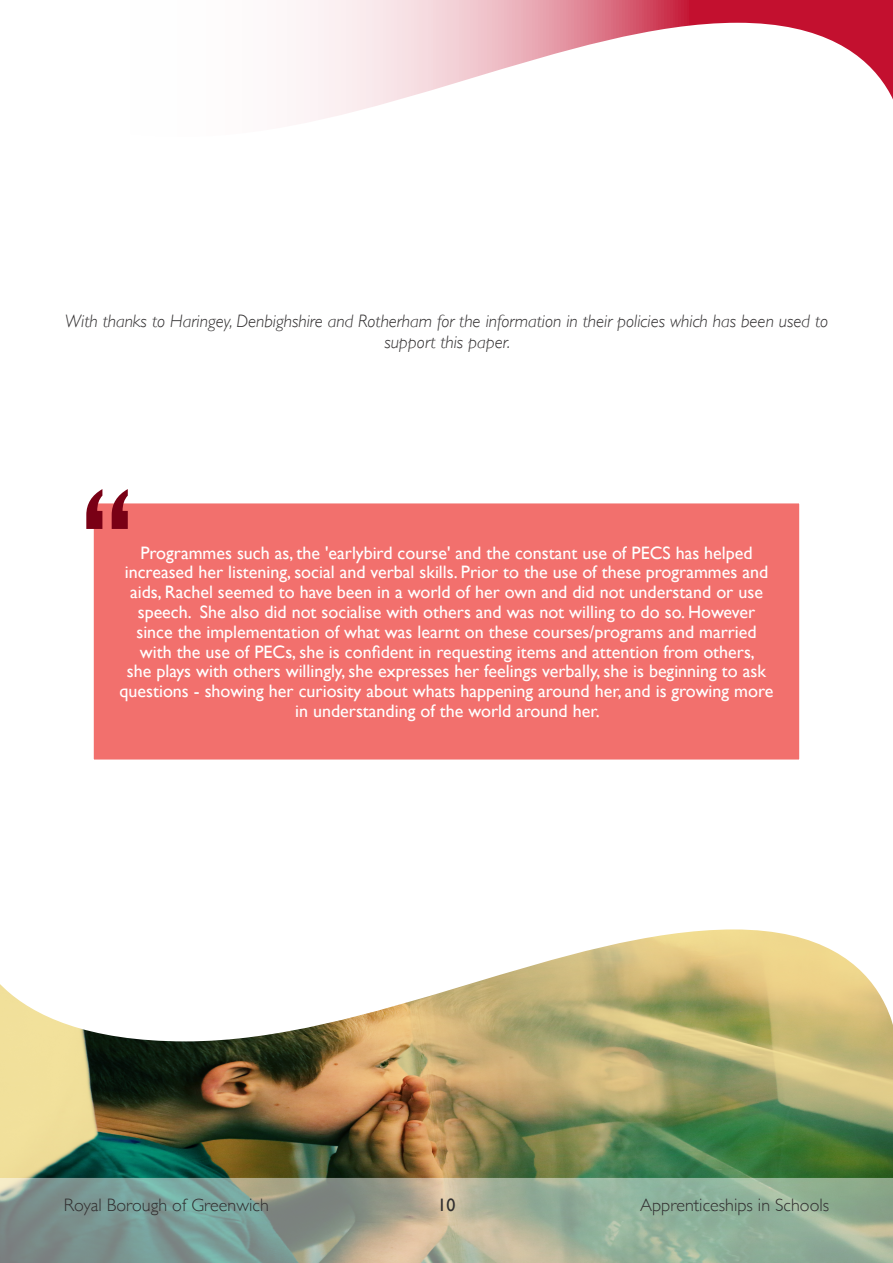
<style>
.page{position:relative;width:893px;height:1263px;background:#fff}
.page>*{position:absolute;margin:0;border:0;box-sizing:border-box;transform-origin:0 0}
.t1{font:18px/19.8px "Gill Sans";color:#fff;text-align:center}
.Paragraph_Body_Text{font:italic 300 18px/21px "Gill Sans";color:#312f30;text-align:center}
.bullets_green{font:300 18px "Gill Sans";color:#312f30}
.t2{font:18px "Gill Sans";color:#312f30}
</style>
<div class="page">
<img style="left:0;top:1067px;width:893px;height:111px">
<svg style="left:0;top:929px;width:893px;height:138px"></svg>
<svg style="left:0;top:1178px;width:893px;height:85px;background:#94a796"></svg>
<svg style="left:689px;top:0;width:204px;height:100px"></svg>
<svg style="left:304px;top:0;width:385px;height:123px"></svg>
<div style="left:93px;top:503px;width:707px;height:257px;background:#f2706d"></div>
<svg style="left:86px;top:489px;width:42px;height:40px"></svg>
<p class="Paragraph_Body_Text" style="left:65px;top:311px;width:765px">With thanks to Haringey, Denbighshire and Rotherham for the information in their policies which has been used to support this paper.</p>
<p class="t1" style="left:120px;top:542px;width:655px">Programmes such as, the 'earlybird course' and the constant use of PECS has helped increased her listening, social and verbal skills. Prior to the use of these programmes and aids, Rachel seemed to have been in a world of her own and did not understand or use speech. She also did not socialise with others and was not willing to do so. However since the implementation of what was learnt on these courses/programs and married with the use of PECs, she is confident in requesting items and attention from others,<br>she plays with others willingly, she expresses her feelings verbally, she is beginning to ask questions - showing her curiosity about whats happening around her, and is growing more in understanding of the world around her.</p>
<p class="bullets_green" style="left:64px;top:1190px;width:207px">Royal Borough of Greenwich</p>
<p class="t2" style="left:437px;top:1194px;width:19px">10</p>
<p class="bullets_green" style="left:640px;top:1190px;width:191px">Apprenticeships in Schools</p>
</div>
